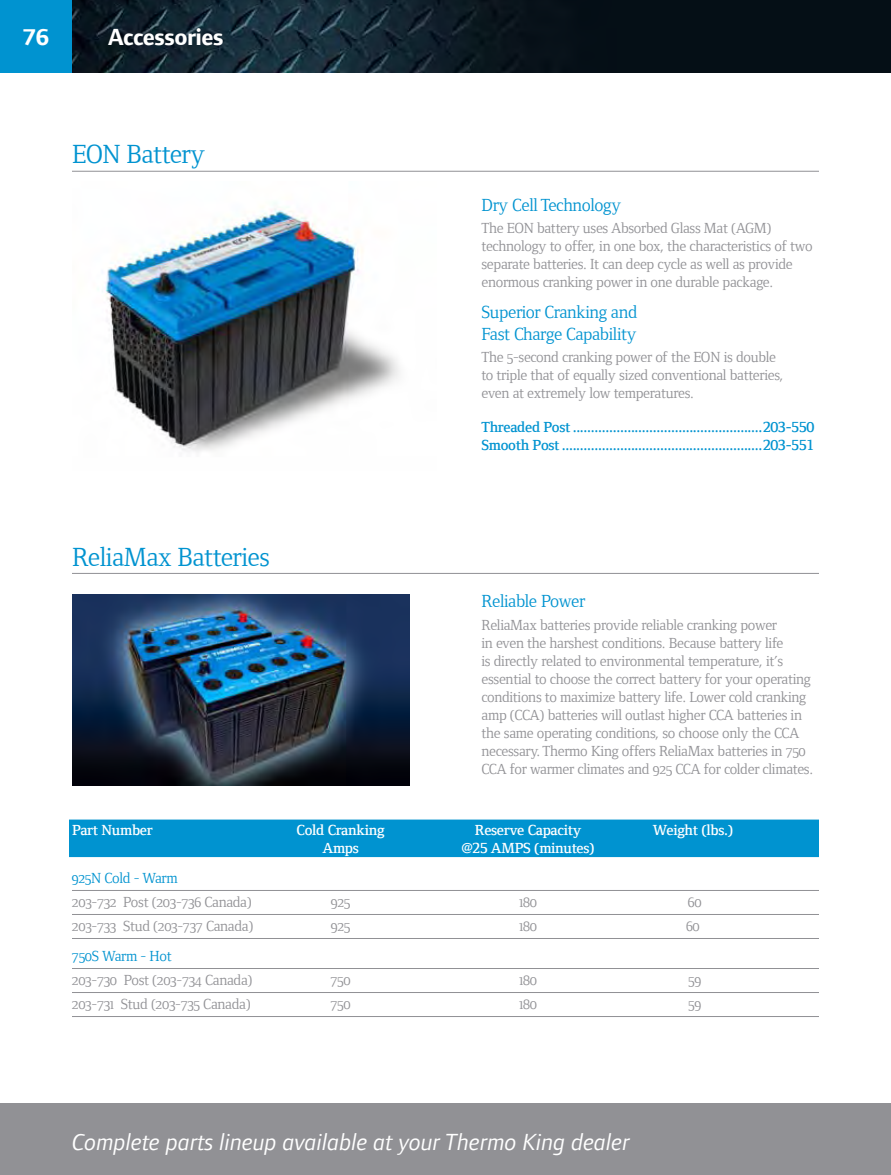
<style>
.page{position:relative;width:891px;height:1175px;background:#fff}
.page>*{position:absolute;margin:0;border:0;box-sizing:border-box;transform-origin:0 0}
.t1{font:27px "Foundry Form Serif Book OSF";letter-spacing:-.02em;color:#0093d0}
.t2{font:italic 24px "Foundry Form Sans";color:#fff}
.t3{font:700 24px "Foundry Form Sans";letter-spacing:-.02em;color:#fff}
.t4{font:18px/21.6px "Foundry Form Serif Book OSF";letter-spacing:-.02em;color:#0093d0}
.t5{font:15px/18px "Foundry Form Serif Book OSF";letter-spacing:-.02em;color:#919195}
.t6{font:600 15px/18px "Foundry Form Serif";letter-spacing:-.02em;color:#0093d0}
.t7{font:600 15px "Foundry Form Serif";letter-spacing:-.02em;color:#fff}
.t8{font:15px "Foundry Form Serif Book OSF";letter-spacing:-.02em;color:#0093d0}
</style>
<div class="page">
<img style="left:72px;top:0;width:819px;height:72px">
<div style="left:0;top:0;width:72px;height:72px;background:#0093d0"></div>
<div style="left:0;top:1104px;width:891px;height:70px;background:#919195"></div>
<hr style="left:72px;top:171px;width:747px;height:1px;background:#919195">
<img style="left:98px;top:202px;width:302px;height:250px">
<hr style="left:72px;top:573px;width:747px;height:1px;background:#919195">
<img style="left:72px;top:594px;width:338px;height:191px">
<div style="left:69px;top:819px;width:750px;height:20px;background:#0093d0"></div>
<div style="left:69px;top:837px;width:750px;height:20px;background:#0093d0"></div>
<hr style="left:72px;top:890px;width:747px;height:1px;background:#919195">
<hr style="left:72px;top:914px;width:747px;height:1px;background:#919195">
<hr style="left:72px;top:938px;width:747px;height:1px;background:#919195">
<hr style="left:72px;top:968px;width:747px;height:1px;background:#919195">
<hr style="left:72px;top:992px;width:747px;height:1px;background:#919195">
<hr style="left:72px;top:1016px;width:747px;height:1px;background:#919195">
<h2 class="t3" style="left:23px;top:23px;width:27px">76</h2>
<h2 class="t3" style="left:108px;top:23px;width:117px">Accessories</h2>
<h1 class="t1" style="left:72px;top:139px;width:135px">EON Battery</h1>
<h1 class="t1" style="left:72px;top:541px;width:199px">ReliaMax Batteries</h1>
<p class="t4" style="left:482px;top:194px;width:141px">Dry Cell Technology</p>
<p class="t5" style="left:482px;top:219px;width:333px">The EON battery uses Absorbed Glass Mat (AGM) technology to offer, in one box, the characteristics of two separate batteries. It can deep cycle as well as provide enormous cranking power in one durable package.</p>
<p class="t4" style="left:482px;top:301px;width:157px">Superior Cranking and<br>Fast Charge Capability</p>
<p class="t5" style="left:482px;top:348px;width:304px">The 5-second cranking power of the EON is double to triple that of equally sized conventional batteries, even at extremely low temperatures.</p>
<p class="t6" style="left:482px;top:418px;width:335px">Threaded Post ....................................................203-550<br>Smooth Post .......................................................203-551</p>
<p class="t4" style="left:482px;top:590px;width:105px">Reliable Power</p>
<p class="t5" style="left:482px;top:615px;width:333px">ReliaMax batteries provide reliable cranking power<br>in even the harshest conditions. Because battery life<br>is directly related to environmental temperature, it’s essential to choose the correct battery for your operating conditions to maximize battery life. Lower cold cranking amp (CCA) batteries will outlast higher CCA batteries in the same operating conditions, so choose only the CCA necessary. Thermo King offers ReliaMax batteries in 750<br>CCA for warmer climates and 925 CCA for colder climates.</p>
<p class="t7" style="left:72px;top:821px;width:82px">Part Number</p>
<p class="t7" style="left:297px;top:821px;width:89px">Cold Cranking</p>
<p class="t7" style="left:475px;top:821px;width:108px">Reserve Capacity</p>
<p class="t7" style="left:653px;top:821px;width:82px">Weight (lbs.)</p>
<p class="t7" style="left:322px;top:839px;width:38px">Amps</p>
<p class="t7" style="left:461px;top:839px;width:135px">@25 AMPS (minutes)</p>
<p class="t8" style="left:72px;top:869px;width:107px">925N Cold - Warm</p>
<p class="t5" style="left:72px;top:892px;width:181px">203-732 Post (203-736 Canada)</p>
<p class="t5" style="left:331px;top:892px;width:21px">925</p>
<p class="t5" style="left:519px;top:892px;width:19px">180</p>
<p class="t5" style="left:688px;top:892px;width:15px">60</p>
<p class="t5" style="left:72px;top:916px;width:183px">203-733 Stud (203-737 Canada)</p>
<p class="t5" style="left:331px;top:916px;width:21px">925</p>
<p class="t5" style="left:519px;top:916px;width:19px">180</p>
<p class="t5" style="left:686px;top:916px;width:15px">60</p>
<p class="t8" style="left:72px;top:947px;width:101px">750S Warm - Hot</p>
<p class="t5" style="left:72px;top:970px;width:182px">203-730 Post (203-734 Canada)</p>
<p class="t5" style="left:331px;top:970px;width:22px">750</p>
<p class="t5" style="left:519px;top:970px;width:19px">180</p>
<p class="t5" style="left:688px;top:970px;width:15px">59</p>
<p class="t5" style="left:72px;top:994px;width:180px">203-731 Stud (203-735 Canada)</p>
<p class="t5" style="left:331px;top:994px;width:22px">750</p>
<p class="t5" style="left:519px;top:994px;width:19px">180</p>
<p class="t5" style="left:688px;top:994px;width:15px">59</p>
<h2 class="t2" style="left:72px;top:1128px;width:559px">Complete parts lineup available at your Thermo King dealer</h2>
</div>
